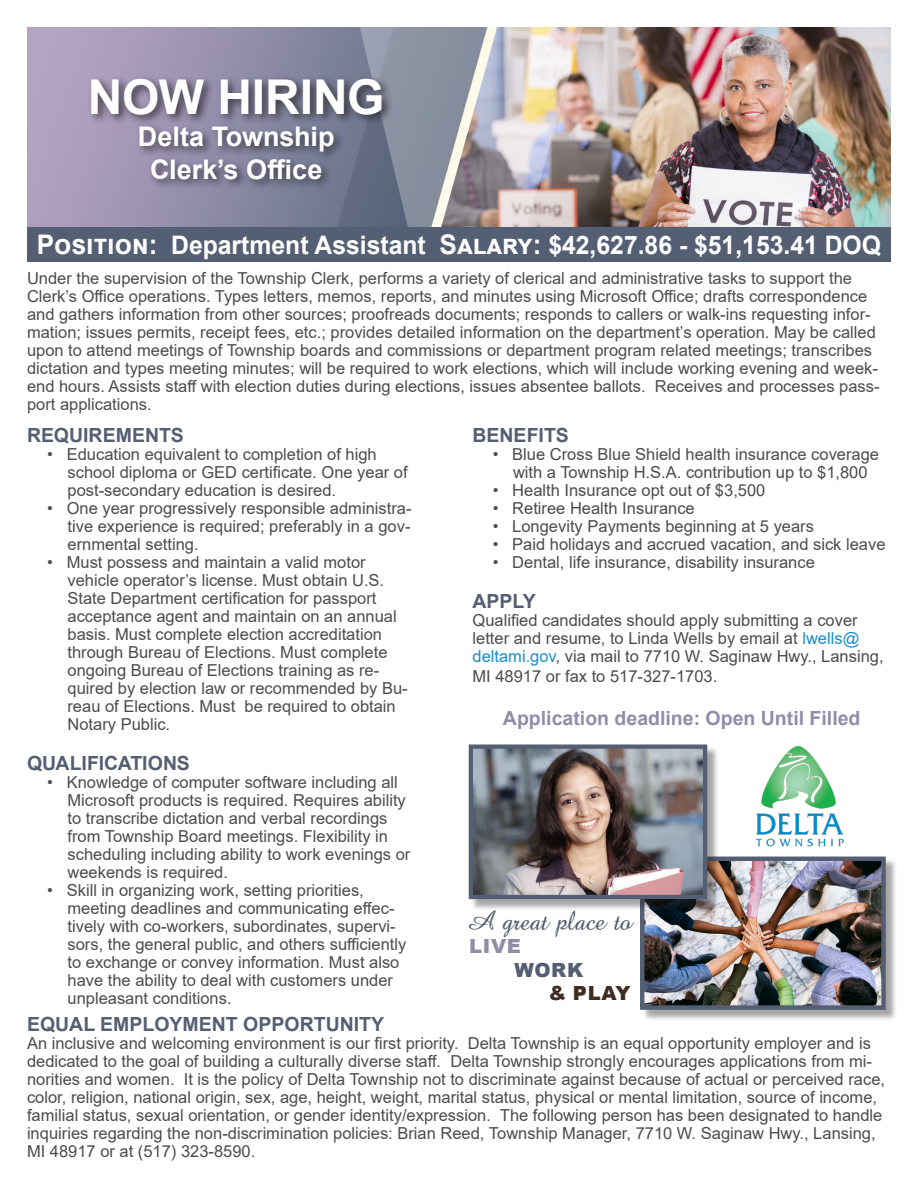
<style>
.page{position:relative;width:918px;height:1188px;background:#fff}
.page>*{position:absolute;margin:0;border:0;box-sizing:border-box;transform-origin:0 0}
.t1{font:700 48px "Arial";letter-spacing:-.005em;color:#fff}
.t2{font:700 27px "Arial";color:#fff}
.t3{font:700 25.5px "Arial";color:#fff}
.t4{font:700 19.5px "Arial";color:#555f73}
.t5{font:700 19.5px "Arial";color:#918da8}
.t6{font:900 19.5px "Arial";color:#3f2d21}
.t7{font:900 19.5px "Arial";color:#918da8}
.t8{font:900 19.5px "Arial";color:#555f73}
.t9{font:18px "Abbeyline";color:#555f73}
.t10{font:16.5px/18px "Arial";color:#4b4c4d}
.s1{font-size:27px}
.s2{color:#1a8cca}
</style>
<div class="page">
<div style="left:642px;top:858px;width:255px;height:163px;background:#231f20;opacity:.4"></div>
<img style="left:645px;top:862px;width:236px;height:143px">
<div style="left:640px;top:857px;width:246px;height:153px;border:4px solid #555f73"></div>
<img style="left:27px;top:27px;width:864px;height:200px">
<div style="left:470px;top:746px;width:249px;height:164px;background:#231f20;opacity:.4"></div>
<img style="left:474px;top:749px;width:228px;height:145px">
<div style="left:469px;top:744px;width:238px;height:155px;border:4px solid #555f73"></div>
<img style="left:756px;top:746px;width:88px;height:101px">
<div style="left:27px;top:227px;width:864px;height:35px;background:#555f73"></div>
<div style="left:87px;top:75px;width:307px;height:116px;background:#231f20;opacity:.75"></div>
<p class="t1" style="left:88px;top:63px;width:298px">NOW HIRING</p>
<p class="t2" style="left:138px;top:118px;width:198px">Delta Township</p>
<p class="t2" style="left:150px;top:150px;width:174px">Clerk’s Office</p>
<p class="t3" style="left:37px;top:227px;width:846px"><span class="s1">Position:</span> Department Assistant <span class="s1">Salary:</span> $42,627.86 - $51,153.41 DOQ</p>
<p class="t10" style="left:27px;top:269px;width:854px">Under the supervision of the Township Clerk, performs a variety of clerical and administrative tasks to support the Clerk’s Office operations. Types letters, memos, reports, and minutes using Microsoft Office; drafts correspondence and gathers information from other sources; proofreads documents; responds to callers or walk-ins requesting infor&shy;mation; issues permits, receipt fees, etc.; provides detailed information on the department’s operation. May be called upon to attend meetings of Township boards and commissions or department program related meetings; transcribes dictation and types meeting minutes; will be required to work elections, which will include working evening and week&shy;end hours. Assists staff with election duties during elections, issues absentee ballots. Receives and processes pass&shy;port applications.</p>
<p class="t4" style="left:27px;top:422px;width:158px">REQUIREMENTS</p>
<p class="t10" style="left:47px;top:445px;width:331px">• Education equivalent to completion of high</p>
<p class="t10" style="left:68px;top:463px;width:342px">school diploma or GED certificate. One year of post-secondary education is desired.</p>
<p class="t10" style="left:47px;top:499px;width:366px">• One year progressively responsible administra-</p>
<p class="t10" style="left:68px;top:517px;width:345px">tive experience is required; preferably in a gov&shy;ernmental setting.</p>
<p class="t10" style="left:47px;top:553px;width:320px">• Must possess and maintain a valid motor</p>
<p class="t10" style="left:68px;top:571px;width:342px">vehicle operator’s license. Must obtain U.S.<br>State Department certification for passport acceptance agent and maintain on an annual basis. Must complete election accreditation through Bureau of Elections. Must complete ongoing Bureau of Elections training as re&shy;quired by election law or recommended by Bu&shy;reau of Elections. Must be required to obtain Notary Public.</p>
<p class="t4" style="left:27px;top:750px;width:164px">QUALIFICATIONS</p>
<p class="t10" style="left:47px;top:773px;width:352px">• Knowledge of computer software including all</p>
<p class="t10" style="left:68px;top:791px;width:344px">Microsoft products is required. Requires ability to transcribe dictation and verbal recordings from Township Board meetings. Flexibility in scheduling including ability to work evenings or weekends is required.</p>
<p class="t10" style="left:47px;top:881px;width:318px">• Skill in organizing work, setting priorities,</p>
<p class="t10" style="left:68px;top:899px;width:340px">meeting deadlines and communicating effec&shy;tively with co-workers, subordinates, supervi&shy;sors, the general public, and others sufficiently to exchange or convey information. Must also have the ability to deal with customers under unpleasant conditions.</p>
<p class="t4" style="left:472px;top:422px;width:98px">BENEFITS</p>
<p class="t10" style="left:493px;top:445px;width:388px">• Blue Cross Blue Shield health insurance coverage</p>
<p class="t10" style="left:513px;top:463px;width:356px">with a Township H.S.A. contribution up to $1,800</p>
<p class="t10" style="left:493px;top:481px;width:274px">• Health Insurance opt out of $3,500</p>
<p class="t10" style="left:493px;top:499px;width:204px">• Retiree Health Insurance</p>
<p class="t10" style="left:493px;top:517px;width:323px">• Longevity Payments beginning at 5 years</p>
<p class="t10" style="left:493px;top:535px;width:394px">• Paid holidays and accrued vacation, and sick leave</p>
<p class="t10" style="left:493px;top:553px;width:324px">• Dental, life insurance, disability insurance</p>
<p class="t4" style="left:472px;top:588px;width:65px">APPLY</p>
<p class="t10" style="left:472px;top:611px;width:413px">Qualified candidates should apply submitting a cover letter and resume, to Linda Wells by email at <span class="s2">lwells@ deltami.gov</span>, via mail to 7710 W. Saginaw Hwy., Lansing,</p>
<p class="t10" style="left:472px;top:667px;width:246px">MI 48917 or fax to 517-327-1703.</p>
<p class="t5" style="left:503px;top:705px;width:359px">Application deadline: Open Until Filled</p>
<p class="t9" style="left:469px;top:913px;width:164px">A great place to</p>
<p class="t7" style="left:469px;top:932px;width:53px">LIVE</p>
<p class="t8" style="left:515px;top:956px;width:70px">WORK</p>
<p class="t6" style="left:549px;top:979px;width:84px">&amp; PLAY</p>
<p class="t4" style="left:27px;top:1011px;width:359px">EQUAL EMPLOYMENT OPPORTUNITY</p>
<p class="t10" style="left:27px;top:1035px;width:860px">An inclusive and welcoming environment is our first priority. Delta Township is an equal opportunity employer and is dedicated to the goal of building a culturally diverse staff. Delta Township strongly encourages applications from mi&shy;norities and women. It is the policy of Delta Township not to discriminate against because of actual or perceived race, color, religion, national origin, sex, age, height, weight, marital status, physical or mental limitation, source of income, familial status, sexual orientation, or gender identity/expression. The following person has been designated to handle inquiries regarding the non-discrimination policies: Brian Reed, Township Manager, 7710 W. Saginaw Hwy., Lansing, MI 48917 or at (517) 323-8590.</p>
</div>
